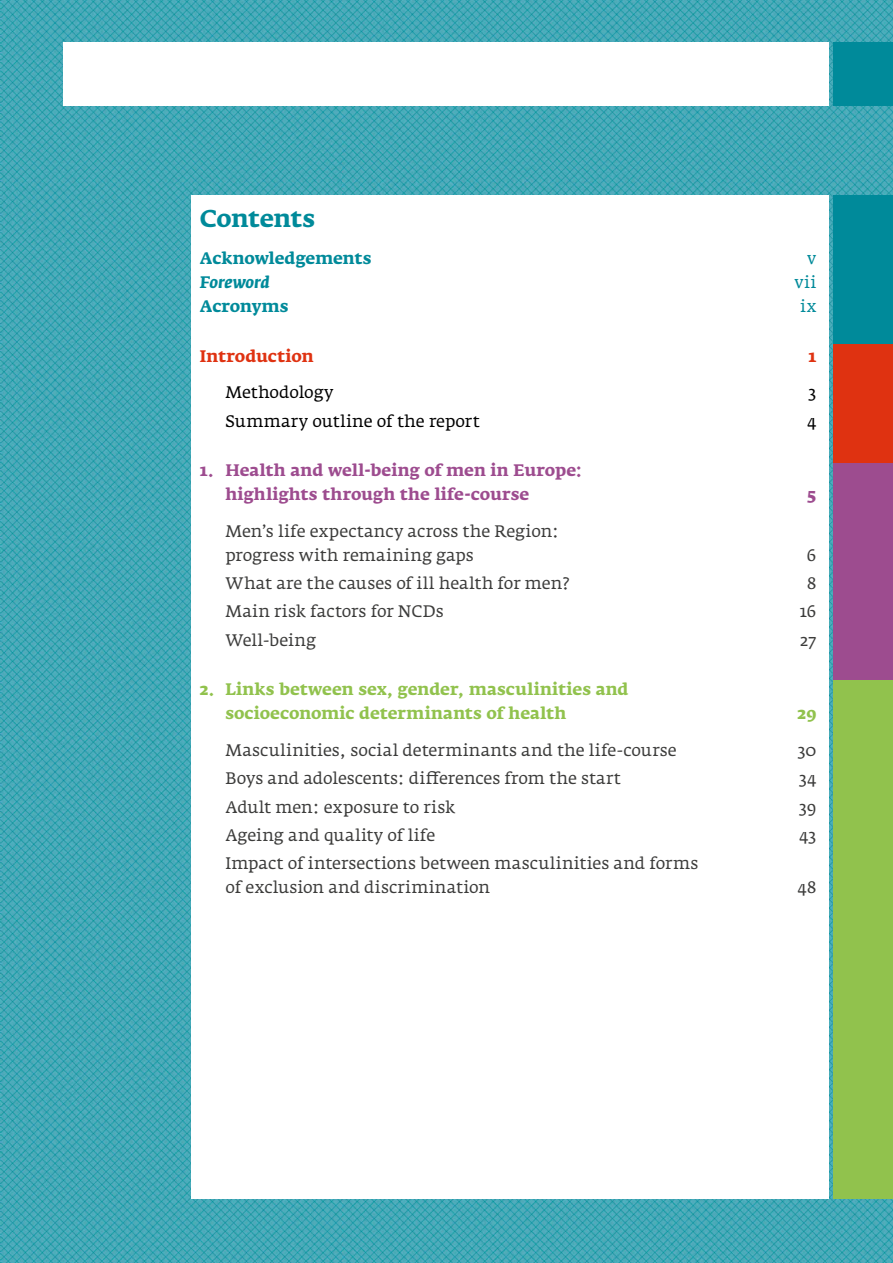
<style>
.page{position:relative;width:893px;height:1263px;background:#fff}
.page>*{position:absolute;margin:0;border:0;box-sizing:border-box;transform-origin:0 0}
.t1{font:700 24px "Fedra Serif A";letter-spacing:-.015em;color:#008a9a}
.t2{font:16.5px/24px "Fedra Serif A";color:#3c3c3b}
.t3{font:700 16.5px/24px "Fedra Serif A";letter-spacing:.005em;color:#91c24d}
.t4{font:700 16.5px/24px "Fedra Serif A";letter-spacing:.005em;color:#9d4c8f}
.t5{font:16.5px "Fedra Serif A";color:#000}
.t6{font:700 16.5px "Fedra Serif A";letter-spacing:-.01em;color:#008a9a}
.t7{font:700 16.5px "Fedra Serif A";letter-spacing:-.01em;color:#df3211}
.t8{font:italic 700 16.5px "Fedra Serif A";color:#008a9a}
.t9{font:16.5px "Fedra Serif A";color:#008a9a}
</style>
<div class="page">
<img style="left:0;top:0;width:893px;height:1263px">
<div style="left:64px;top:43px;width:765px;height:63px;background:#fff"></div>
<div style="left:833px;top:43px;width:60px;height:63px;background:#008a9a"></div>
<div style="left:191px;top:196px;width:638px;height:1003px;background:#fff"></div>
<div style="left:833px;top:196px;width:60px;height:1003px;background:#008a9a"></div>
<div style="left:833px;top:344px;width:60px;height:855px;background:#df3211"></div>
<div style="left:833px;top:463px;width:60px;height:732px;background:#9d4c8f"></div>
<div style="left:833px;top:680px;width:60px;height:519px;background:#91c24d"></div>
<h1 class="t1" style="left:200px;top:205px;width:117px">Contents</h1>
<p class="t6" style="left:200px;top:249px;width:173px">Acknowledgements</p>
<p class="t9" style="left:807px;top:249px;width:11px">v</p>
<p class="t8" style="left:200px;top:273px;width:71px">Foreword</p>
<p class="t9" style="left:795px;top:273px;width:23px">vii</p>
<p class="t6" style="left:200px;top:297px;width:90px">Acronyms</p>
<p class="t9" style="left:800px;top:297px;width:18px">ix</p>
<p class="t7" style="left:200px;top:346px;width:115px">Introduction</p>
<p class="t7" style="left:808px;top:346px;width:10px">1</p>
<p class="t5" style="left:225px;top:383px;width:110px">Methodology</p>
<p class="t5" style="left:808px;top:383px;width:10px">3</p>
<p class="t5" style="left:225px;top:411px;width:256px">Summary outline of the report</p>
<p class="t5" style="left:807px;top:411px;width:11px">4</p>
<p class="t4" style="left:225px;top:458px;width:359px;text-indent:-26px">1. Health and well-being of men in Europe: highlights through the life-course</p>
<p class="t4" style="left:807px;top:482px;width:11px">5</p>
<p class="t2" style="left:225px;top:519px;width:335px">Men’s life expectancy across the Region: progress with remaining gaps</p>
<p class="t2" style="left:807px;top:543px;width:11px">6</p>
<p class="t2" style="left:225px;top:571px;width:346px">What are the causes of ill health for men?</p>
<p class="t2" style="left:807px;top:571px;width:11px">8</p>
<p class="t2" style="left:225px;top:600px;width:220px">Main risk factors for NCDs</p>
<p class="t2" style="left:800px;top:600px;width:18px">16</p>
<p class="t2" style="left:225px;top:628px;width:92px">Well-being</p>
<p class="t2" style="left:800px;top:628px;width:18px">27</p>
<p class="t3" style="left:225px;top:677px;width:405px;text-indent:-26px">2. Links between sex, gender, masculinities and socioeconomic determinants of health</p>
<p class="t3" style="left:798px;top:701px;width:20px">29</p>
<p class="t2" style="left:225px;top:738px;width:453px">Masculinities, social determinants and the life-course</p>
<p class="t2" style="left:797px;top:738px;width:21px">30</p>
<p class="t2" style="left:225px;top:766px;width:397px">Boys and adolescents: differences from the start</p>
<p class="t2" style="left:799px;top:766px;width:19px">34</p>
<p class="t2" style="left:225px;top:795px;width:231px">Adult men: exposure to risk</p>
<p class="t2" style="left:799px;top:795px;width:19px">39</p>
<p class="t2" style="left:225px;top:823px;width:211px">Ageing and quality of life</p>
<p class="t2" style="left:799px;top:823px;width:19px">43</p>
<p class="t2" style="left:225px;top:851px;width:474px">Impact of intersections between masculinities and forms of exclusion and discrimination</p>
<p class="t2" style="left:798px;top:875px;width:20px">48</p>
</div>
